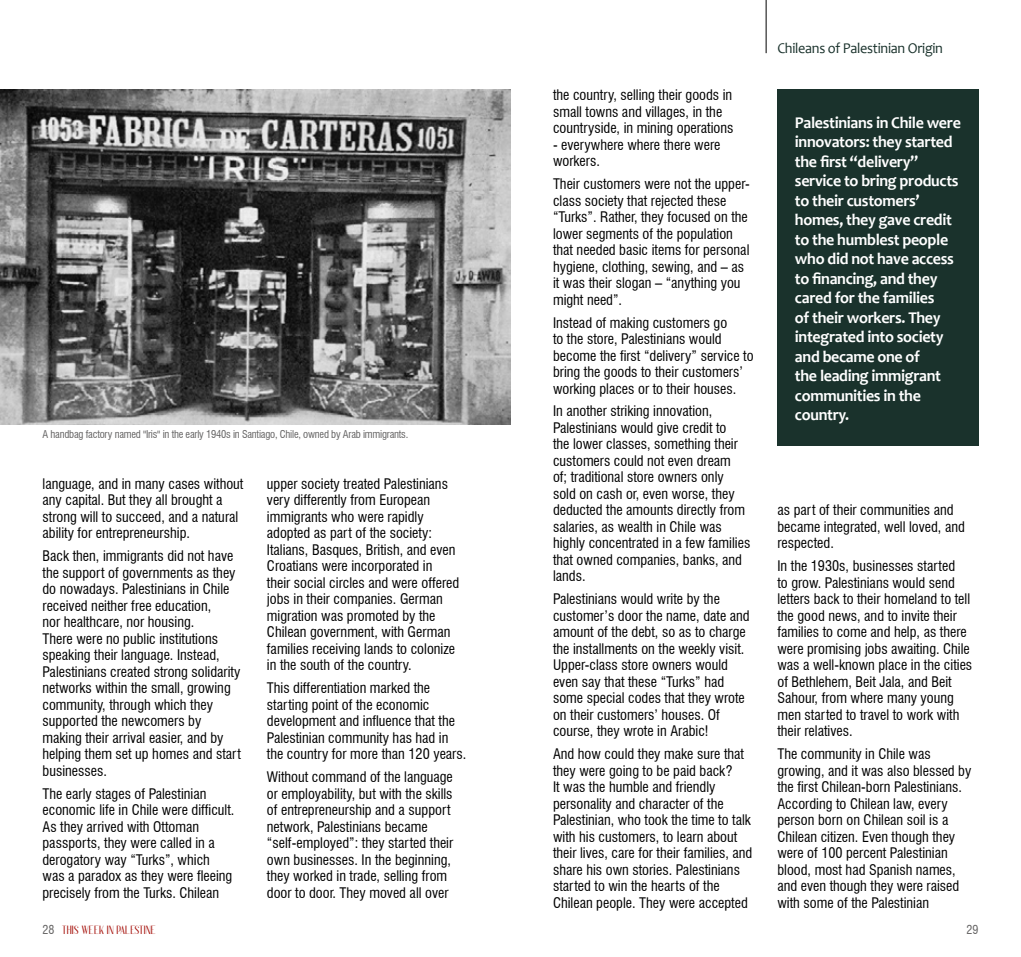
<style>
.page{position:relative;width:1021px;height:957px;background:#fff}
.page>*{position:absolute;margin:0;border:0;box-sizing:border-box;transform-origin:0 0}
.t1{font:700 16.5px/19.5px "Candara";letter-spacing:-.02em;color:#fff}
.t2{font:15px "Candara";letter-spacing:-.02em;color:#1a322c;scale:.95 1}
.t3{font:condensed 14.25px/16.5px "Swiss 721 BT";color:#000}
.t4{font:700 12px "Anteric";color:#a6120c}
.t5{font:condensed 12px "Swiss 721 BT";color:#646363}
.t6{font:condensed 10.5px "Swiss 721 BT";letter-spacing:-.02em;color:#646363}
.s1{font-family:"Swiss 721 BT";font-weight:400;font-stretch:condensed;color:#646363}
</style>
<div class="page">
<hr style="left:765px;top:0;width:1px;height:53px;background:#000">
<div style="left:777px;top:89px;width:201px;height:357px;background:#1a322c"></div>
<img style="left:0;top:89px;width:510px;height:335px">
<p class="t6" style="left:43px;top:427px;width:367px">A handbag factory named "Iris" in the early 1940s in Santiago, Chile, owned by Arab immigrants.</p>
<p class="t3" style="left:43px;top:475px;width:202px">language, and in many cases without any capital. But they all brought a strong will to succeed, and a natural ability for entrepreneurship.</p>
<p class="t3" style="left:43px;top:548px;width:200px">Back then, immigrants did not have the support of governments as they do nowadays. Palestinians in Chile received neither free education,<br>nor healthcare, nor housing.<br>There were no public institutions speaking their language. Instead,<br>Palestinians created strong solidarity networks within the small, growing community, through which they supported the newcomers by making their arrival easier, and by helping them set up homes and start businesses.</p>
<p class="t3" style="left:43px;top:785px;width:193px">The early stages of Palestinian economic life in Chile were difficult.<br>As they arrived with Ottoman passports, they were called in a derogatory way “Turks”, which was a paradox as they were fleeing precisely from the Turks. Chilean</p>
<p class="t3" style="left:267px;top:475px;width:194px">upper society treated Palestinians very differently from European immigrants who were rapidly adopted as part of the society:<br>Italians, Basques, British, and even<br>Croatians were incorporated in their social circles and were offered jobs in their companies. German migration was promoted by the<br>Chilean government, with German families receiving lands to colonize in the south of the country.</p>
<p class="t3" style="left:267px;top:680px;width:201px">This differentiation marked the starting point of the economic development and influence that the Palestinian community has had in the country for more than 120 years.</p>
<p class="t3" style="left:267px;top:768px;width:188px">Without command of the language or employability, but with the skills of entrepreneurship and a support network, Palestinians became “self-employed”: they started their own businesses. In the beginning, they worked in trade, selling from door to door. They moved all over</p>
<p class="t3" style="left:553px;top:87px;width:182px">the country, selling their goods in small towns and villages, in the countryside, in mining operations</p>
<p class="t3" style="left:553px;top:136px;width:169px">- everywhere where there were workers.</p>
<p class="t3" style="left:553px;top:176px;width:198px">Their customers were not the upper&shy;class society that rejected these “Turks”. Rather, they focused on the lower segments of the population that needed basic items for personal hygiene, clothing, sewing, and – as it was their slogan – “anything you might need”.</p>
<p class="t3" style="left:553px;top:314px;width:202px">Instead of making customers go<br>to the store, Palestinians would become the first “delivery” service to bring the goods to their customers’ working places or to their houses.</p>
<p class="t3" style="left:553px;top:403px;width:199px">In another striking innovation,<br>Palestinians would give credit to<br>the lower classes, something their customers could not even dream<br>of; traditional store owners only<br>sold on cash or, even worse, they deducted the amounts directly from salaries, as wealth in Chile was highly concentrated in a few families that owned companies, banks, and lands.</p>
<p class="t3" style="left:553px;top:591px;width:198px">Palestinians would write by the customer’s door the name, date and amount of the debt, so as to charge the installments on the weekly visit.<br>Upper-class store owners would even say that these “Turks” had some special codes that they wrote on their customers’ houses. Of course, they wrote in Arabic!</p>
<p class="t3" style="left:553px;top:746px;width:201px">And how could they make sure that they were going to be paid back?<br>It was the humble and friendly personality and character of the Palestinian, who took the time to talk with his customers, to learn about their lives, care for their families, and share his own stories. Palestinians started to win the hearts of the Chilean people. They were accepted</p>
<p class="t2" style="left:777px;top:39px;width:176px">Chileans of Palestinian Origin</p>
<p class="t1" style="left:795px;top:112px;width:167px">Palestinians in Chile were innovators: they started the first “delivery” service to bring products to their customers’ homes, they gave credit to the humblest people who did not have access to financing, and they cared for the families<br>of their workers. They integrated into society and became one of<br>the leading immigrant communities in the country.</p>
<p class="t3" style="left:777px;top:502px;width:189px">as part of their communities and became integrated, well loved, and respected.</p>
<p class="t3" style="left:777px;top:558px;width:196px">In the 1930s, businesses started<br>to grow. Palestinians would send letters back to their homeland to tell the good news, and to invite their families to come and help, as there were promising jobs awaiting. Chile was a well-known place in the cities of Bethlehem, Beit Jala, and Beit<br>Sahour, from where many young men started to travel to work with their relatives.</p>
<p class="t3" style="left:777px;top:746px;width:195px">The community in Chile was growing, and it was also blessed by the first Chilean-born Palestinians.<br>According to Chilean law, every person born on Chilean soil is a<br>Chilean citizen. Even though they were of 100 percent Palestinian blood, most had Spanish names, and even though they were raised with some of the Palestinian</p>
<p class="t4" style="left:43px;top:924px;width:115px"><span class="s1">28</span> THIS WEEK IN PALESTINE</p>
<p class="t5" style="left:966px;top:922px;width:13px">29</p>
</div>
